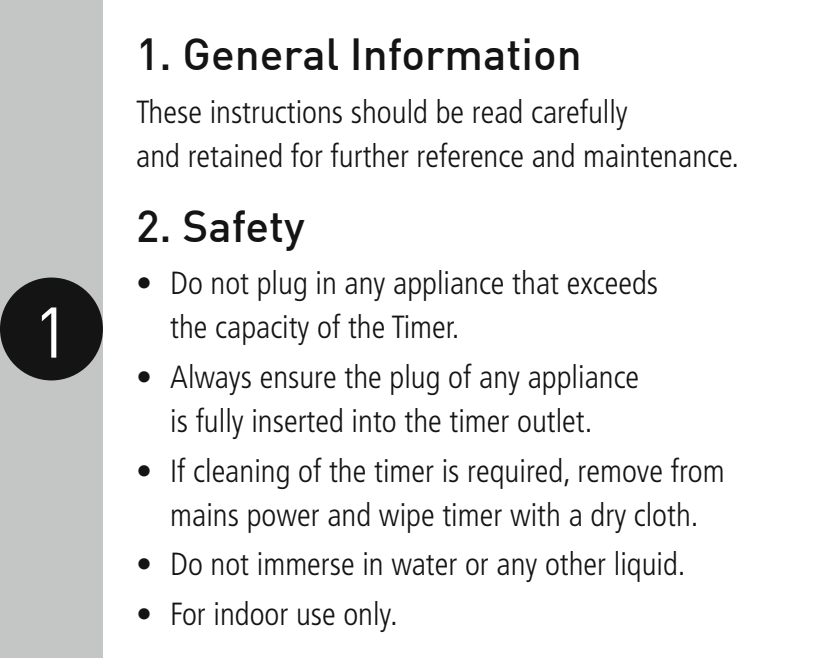
<style>
.page{position:relative;width:817px;height:658px;background:#fff}
.page>*{position:absolute;margin:0;border:0;box-sizing:border-box;transform-origin:0 0}
.t1{font:70.4px "DINOT";color:#fff}
.t2{font:500 44px "DIN";color:#141415}
.t3{font:300 condensed 32px/44px "Frutiger LT";color:#141415}
</style>
<div class="page">
<div style="left:0;top:0;width:103px;height:658px;background:#c4c5c5"></div>
<div style="left:0;top:277px;width:103px;height:103px;background:#141415;border-radius:50%"></div>
<h1 class="t1" style="left:33px;top:288px;width:38px">1</h1>
<h2 class="t2" style="left:136px;top:26px;width:447px">1. General Information</h2>
<p class="t3" style="left:136px;top:90px;width:604px">These instructions should be read carefully<br>and retained for further reference and maintenance.</p>
<h2 class="t2" style="left:136px;top:198px;width:170px">2. Safety</h2>
<p class="t3" style="left:170px;top:262px;width:489px;text-indent:-34px">• Do not plug in any appliance that exceeds the capacity of the Timer.</p>
<p class="t3" style="left:136px;top:355px;width:504px;text-align:center">• Always ensure the plug of any appliance is fully inserted into the timer outlet.</p>
<p class="t3" style="left:136px;top:449px;width:590px;text-align:center">• If cleaning of the timer is required, remove from mains power and wipe timer with a dry cloth.</p>
<p class="t3" style="left:136px;top:543px;width:551px">• Do not immerse in water or any other liquid.</p>
<p class="t3" style="left:136px;top:592px;width:263px">• For indoor use only.</p>
</div>
